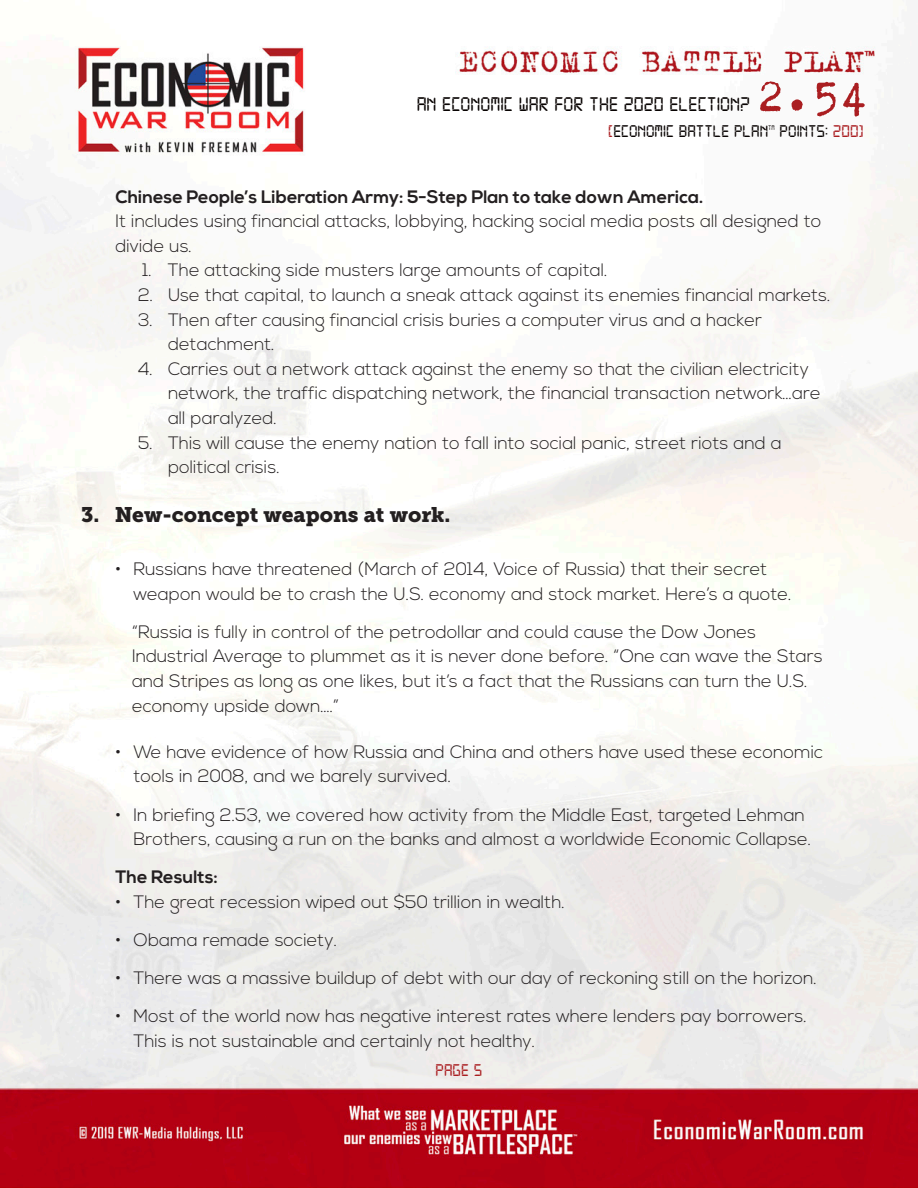
<style>
.page{position:relative;width:918px;height:1188px;background:#fff}
.page>*{position:absolute;margin:0;border:0;box-sizing:border-box;transform-origin:0 0}
.t1{font:51px "Trixie";color:#aa1e21}
.t2{font:21px "Digital 7";color:#080302}
.Section_Start{font:21px "Museo Slab 900";color:#231f20}
.t3{font:300 18px/24.6px "Nexa";color:#231f20}
.t4{font:700 18px "Nexa";color:#231f20}
.t5{font:18px "Digital 7";color:#080302}
.t6{font:18px "Digital 7";color:#aa1e21}
.t7{font:7.05px "Digital 7";color:#080302}
.s1{color:#aa1e21}
</style>
<div class="page">
<img style="left:0;top:35px;width:918px;height:1153px">
<h1 class="t1" style="left:756px;top:62px;width:114px">2.54</h1>
<p class="t5" style="left:608px;top:123px;width:161px"><span class="s1">[</span>ECONOMIC BATTLE PLAN</p>
<p class="t7" style="left:768px;top:124px;width:8px">TM</p>
<p class="t5" style="left:780px;top:123px;width:85px">POINTS: <span class="s1">200]</span></p>
<p class="t2" style="left:417px;top:95px;width:335px">AN ECONOMIC WAR FOR THE 2020 ELECTION?</p>
<p class="t4" style="left:116px;top:186px;width:589px">Chinese People’s Liberation Army: 5-Step Plan to take down America.</p>
<p class="t3" style="left:116px;top:209px;width:708px">It includes using financial attacks, lobbying, hacking social media posts all designed to divide us.</p>
<p class="t3" style="left:143px;top:259px;width:467px">1. The attacking side musters large amounts of capital.</p>
<p class="t3" style="left:138px;top:283px;width:694px">2. Use that capital, to launch a sneak attack against its enemies financial markets.</p>
<p class="t3" style="left:168px;top:308px;width:596px;text-indent:-30px">3. Then after causing financial crisis buries a computer virus and a hacker detachment.</p>
<p class="t3" style="left:168px;top:357px;width:654px;text-indent:-30px">4. Carries out a network attack against the enemy so that the civilian electricity network, the traffic dispatching network, the financial transaction network…are all paralyzed.</p>
<p class="t3" style="left:168px;top:431px;width:615px;text-indent:-30px">5. This will cause the enemy nation to fall into social panic, street riots and a political crisis.</p>
<p class="Section_Start" style="left:81px;top:503px;width:371px">3. New-concept weapons at work.</p>
<p class="t3" style="left:134px;top:557px;width:660px;text-indent:-18px">• Russians have threatened (March of 2014, Voice of Russia) that their secret weapon would be to crash the U.S. economy and stock market. Here’s a quote.</p>
<p class="t3" style="left:132px;top:620px;width:692px">“Russia is fully in control of the petrodollar and could cause the Dow Jones Industrial Average to plummet as it is never done before. “One can wave the Stars and Stripes as long as one likes, but it’s a fact that the Russians can turn the U.S. economy upside down….”</p>
<p class="t3" style="left:134px;top:740px;width:691px;text-indent:-18px">• We have evidence of how Russia and China and others have used these economic tools in 2008, and we barely survived.</p>
<p class="t3" style="left:134px;top:803px;width:679px;text-indent:-18px">• In briefing 2.53, we covered how activity from the Middle East, targeted Lehman<br>Brothers, causing a run on the banks and almost a worldwide Economic Collapse.</p>
<p class="t4" style="left:116px;top:867px;width:104px">The Results:</p>
<p class="t3" style="left:116px;top:890px;width:451px">• The great recession wiped out $50 trillion in wealth.</p>
<p class="t3" style="left:116px;top:928px;width:223px">• Obama remade society.</p>
<p class="t3" style="left:116px;top:966px;width:703px">• There was a massive buildup of debt with our day of reckoning still on the horizon.</p>
<p class="t3" style="left:134px;top:1004px;width:675px;text-indent:-18px">• Most of the world now has negative interest rates where lenders pay borrowers.<br>This is not sustainable and certainly not healthy.</p>
<p class="t6" style="left:436px;top:1062px;width:48px">PAGE 5</p>
</div>
